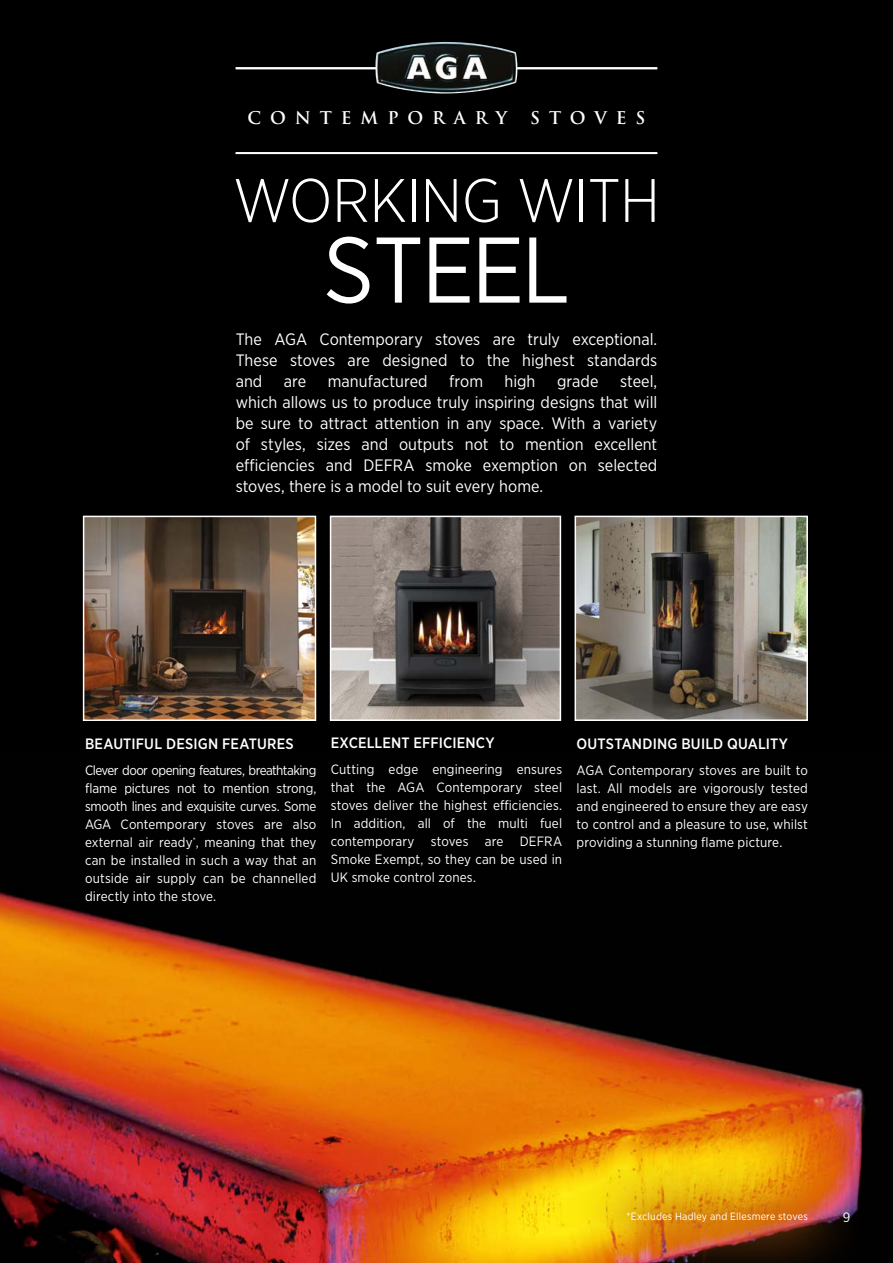
<style>
.page{position:relative;width:893px;height:1263px;background:#000}
.page>*{position:absolute;margin:0;border:0;box-sizing:border-box;transform-origin:0 0}
.t1{font:93px "Gotham Narrow";letter-spacing:-.025em;color:#fff}
.t2{font:300 61.2px "Gotham Narrow";letter-spacing:-.01em;color:#fff}
.t3{font:700 17.1px "Trajan Pro";letter-spacing:.52em;color:#fff}
.t4{font:16.5px/21px "Gotham Narrow";color:#fff;text-align:justify}
.t5{font:500 15px "Gotham Narrow";letter-spacing:.01em;color:#fff}
.t6{font:13.5px/18px "Gotham Narrow";letter-spacing:.01em;color:#fff;text-align:justify}
.t7{font:10.5px "Gotham Narrow";letter-spacing:.02em;color:#fff}
</style>
<div class="page">
<img style="left:0;top:892px;width:865px;height:371px">
<img style="left:578px;top:519px;width:227px;height:199px">
<div style="left:575px;top:516px;width:233px;height:205px;border:2px solid #fff"></div>
<img style="left:86px;top:519px;width:227px;height:199px">
<div style="left:83px;top:516px;width:233px;height:205px;border:2px solid #fff"></div>
<img style="left:333px;top:519px;width:225px;height:199px">
<div style="left:330px;top:516px;width:231px;height:205px;border:2px solid #fff"></div>
<hr style="left:236px;top:153px;width:421px;height:1px;background:#fff">
<hr style="left:236px;top:67px;width:421px;height:2px;background:#fff">
<hr style="left:236px;top:152px;width:421px;height:1px;background:#fff">
<img style="left:375px;top:42px;width:142px;height:52px">
<img style="left:567px;top:1149px;width:298px;height:114px">
<p class="t3" style="left:248px;top:107px;width:261px">CONTEMPORARY</p>
<p class="t3" style="left:530px;top:107px;width:117px">STOVES</p>
<h2 class="t2" style="left:233px;top:163px;width:428px">WORKING WITH</h2>
<h1 class="t1" style="left:323px;top:212px;width:248px">STEEL</h1>
<p class="t4" style="left:236px;top:328px;width:423px">The AGA Contemporary stoves are truly exceptional.<br>These stoves are designed to the highest standards and</p>
<p class="t4" style="left:284px;top:370px;width:24px">are</p>
<p class="t4" style="left:328px;top:370px;width:101px">manufactured</p>
<p class="t4" style="left:449px;top:370px;width:35px">from</p>
<p class="t4" style="left:505px;top:370px;width:32px">high</p>
<p class="t4" style="left:557px;top:370px;width:43px">grade</p>
<p class="t4" style="left:236px;top:370px;width:423px;text-indent:384px">steel, which allows us to produce truly inspiring designs that will be sure to attract attention in any space. With a variety of styles, sizes and outputs not to mention excellent efficiencies and DEFRA smoke exemption on selected stoves, there is a model to suit every home.</p>
<p class="t5" style="left:85px;top:734px;width:210px">BEAUTIFUL DESIGN FEATURES</p>
<p class="t6" style="left:85px;top:761px;width:233px">Clever door opening features, breathtaking flame pictures not to mention strong, smooth lines and exquisite curves. Some AGA Contemporary stoves are also external air ready<sup>*</sup>, meaning that they can be installed in such a way that an outside air supply can be channelled directly into the stove.</p>
<p class="t5" style="left:331px;top:733px;width:165px">EXCELLENT EFFICIENCY</p>
<p class="t6" style="left:331px;top:760px;width:233px">Cutting edge engineering ensures that the AGA Contemporary steel stoves deliver the highest efficiencies.<br>In addition, all of the multi fuel contemporary stoves are DEFRA Smoke Exempt, so they can be used in UK smoke control zones.</p>
<p class="t5" style="left:577px;top:734px;width:213px">OUTSTANDING BUILD QUALITY</p>
<p class="t6" style="left:577px;top:761px;width:233px">AGA Contemporary stoves are built to last. All models are vigorously tested and engineered to ensure they are easy to control and a pleasure to use, whilst providing a stunning flame picture.</p>
<p class="t7" style="left:627px;top:1210px;width:183px">*Excludes Hadley and Ellesmere stoves</p>
<p class="t6" style="left:843px;top:1207px;width:9px">9</p>
</div>
